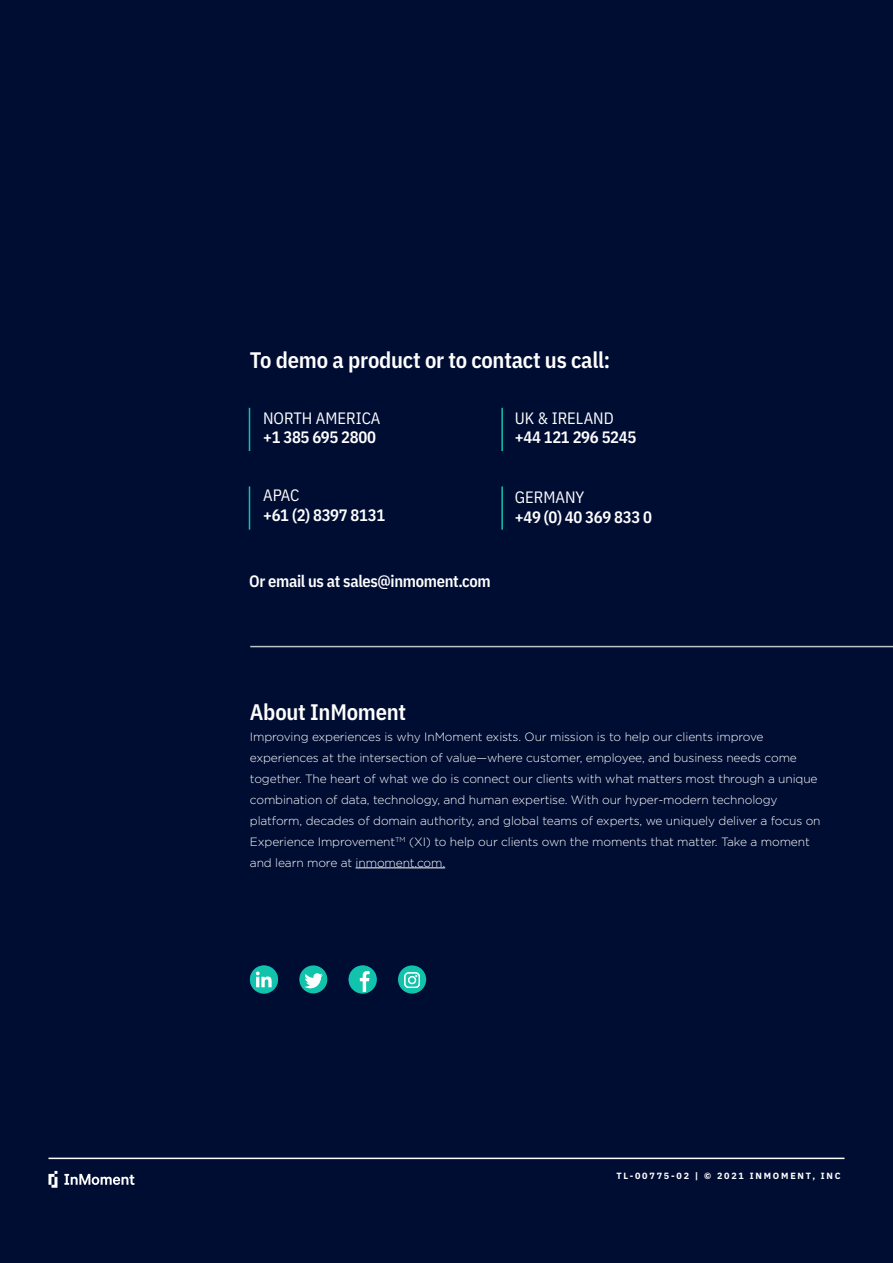
<style>
.page{position:relative;width:893px;height:1263px;background:#000d33}
.page>*{position:absolute;margin:0;border:0;box-sizing:border-box;transform-origin:0 0}
.t1{font:600 22.5px "IBM Plex Sans Cond";letter-spacing:-.01em;color:#fff}
.t2{font:600 16.5px "IBM Plex Sans Cond";letter-spacing:-.02em;color:#fff}
.t3{font:16.5px "IBM Plex Sans Cond";color:#fff}
.t4{font:300 12px/21px "Gotham";letter-spacing:-.01em;color:#fff}
.t5{font:700 9px "IBM Plex Sans";letter-spacing:.2em;color:#fff}
</style>
<div class="page">
<hr style="left:48px;top:1157px;width:796px;height:2px;background:#fff">
<svg style="left:48px;top:1171px;width:9px;height:17px"></svg>
<svg style="left:64px;top:1174px;width:70px;height:11px"></svg>
<hr style="left:356px;top:867px;width:89px;height:1px;background:#fff">
<hr style="left:250px;top:646px;width:643px;height:1px;background:#fff">
<hr style="left:249px;top:408px;width:1px;height:43px;background:#12c3ac">
<hr style="left:249px;top:486px;width:1px;height:44px;background:#12c3ac">
<hr style="left:501px;top:408px;width:2px;height:43px;background:#12c3ac">
<hr style="left:501px;top:486px;width:2px;height:44px;background:#12c3ac">
<div style="left:398px;top:965px;width:28px;height:28px;background:#12c3ac;border-radius:50%"></div>
<svg style="left:404px;top:972px;width:16px;height:16px"></svg>
<div style="left:250px;top:965px;width:28px;height:28px;background:#12c3ac;border-radius:50%"></div>
<svg style="left:256px;top:971px;width:16px;height:16px"></svg>
<div style="left:299px;top:965px;width:28px;height:28px;background:#12c3ac;border-radius:50%"></div>
<svg style="left:304px;top:973px;width:19px;height:15px"></svg>
<div style="left:349px;top:965px;width:28px;height:28px;background:#12c3ac;border-radius:50%"></div>
<svg style="left:360px;top:971px;width:10px;height:21px"></svg>
<h1 class="t1" style="left:250px;top:342px;width:362px">To demo a product or to contact us call:</h1>
<h2 class="t3" style="left:263px;top:405px;width:119px">NORTH AMERICA</h2>
<h2 class="t2" style="left:263px;top:425px;width:114px">+1 385 695 2800</h2>
<h2 class="t3" style="left:263px;top:482px;width:38px">APAC</h2>
<h2 class="t2" style="left:263px;top:502px;width:124px">+61 (2) 8397 8131</h2>
<h2 class="t2" style="left:249px;top:568px;width:243px">Or email us at sales@inmoment.com</h2>
<h2 class="t3" style="left:515px;top:405px;width:100px">UK &amp; IRELAND</h2>
<h2 class="t2" style="left:515px;top:425px;width:123px">+44 121 296 5245</h2>
<h2 class="t3" style="left:515px;top:484px;width:71px">GERMANY</h2>
<h2 class="t2" style="left:515px;top:504px;width:139px">+49 (0) 40 369 833 0</h2>
<h1 class="t1" style="left:250px;top:694px;width:158px">About InMoment</h1>
<p class="t4" style="left:250px;top:725px;width:572px">Improving experiences is why InMoment exists. Our mission is to help our clients improve experiences at the intersection of value—where customer, employee, and business needs come together. The heart of what we do is connect our clients with what matters most through a unique combination of data, technology, and human expertise. With our hyper-modern technology platform, decades of domain authority, and global teams of experts, we uniquely deliver a focus on Experience Improvement<sup>TM</sup> (XI) to help our clients own the moments that matter. Take a moment and learn more at inmoment.com.</p>
<p class="t5" style="left:616px;top:1168px;width:226px">TL-00775-02 | © 2021 INMOMENT, INC</p>
</div>
